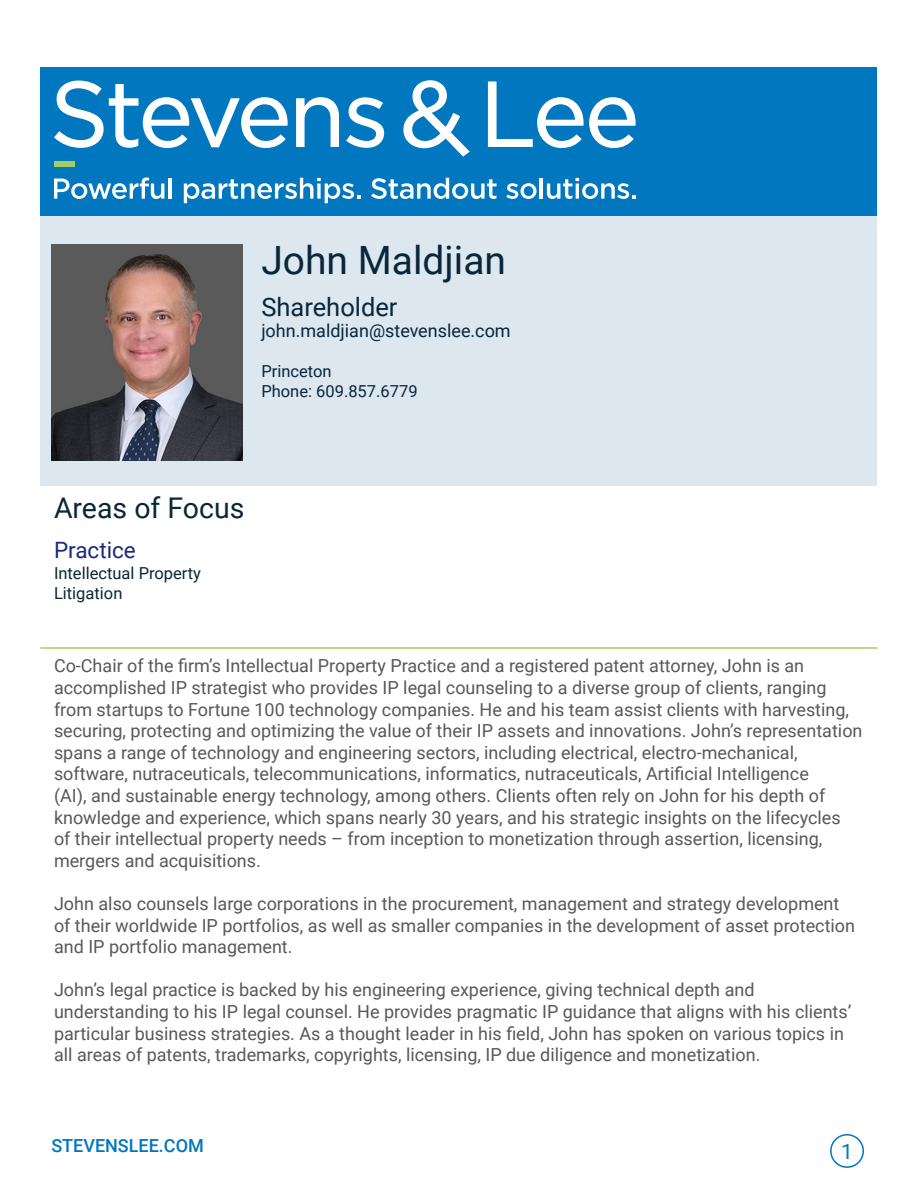
<style>
.page{position:relative;width:918px;height:1188px;background:#fff}
.page>*{position:absolute;margin:0;border:0;box-sizing:border-box;transform-origin:0 0}
.t1{font:39px "Roboto";color:#0a2639}
.t2{font:28.5px "Roboto";color:#0a2639}
.t3{font:25.5px "Roboto";color:#0a2639}
.t4{font:22.5px "Roboto";color:#1a2a7a}
.t5{font:21px "Roboto";color:#0077bf}
.t6{font:18px/21.6px "Roboto";color:#57585a}
.t7{font:18px "Roboto";color:#0a2639}
.t8{font:500 18px "Roboto";color:#0077bf}
.t9{font:16.5px/19.8px "Roboto";color:#0a2639}
</style>
<div class="page">
<div style="left:830px;top:1134px;width:34px;height:34px;border:2px solid #0077bf;border-radius:50%"></div>
<div style="left:40px;top:68px;width:838px;height:148px;background:#0077bf"></div>
<svg style="left:54px;top:81px;width:234px;height:67px"></svg>
<svg style="left:296px;top:97px;width:43px;height:50px"></svg>
<svg style="left:346px;top:97px;width:38px;height:51px"></svg>
<svg style="left:488px;top:81px;width:148px;height:67px"></svg>
<svg style="left:403px;top:80px;width:67px;height:77px"></svg>
<svg style="left:54px;top:178px;width:110px;height:21px"></svg>
<hr style="left:168px;top:178px;width:4px;height:21px;background:#fff">
<svg style="left:184px;top:178px;width:176px;height:25px"></svg>
<svg style="left:371px;top:178px;width:126px;height:21px"></svg>
<svg style="left:506px;top:183px;width:31px;height:16px"></svg>
<hr style="left:540px;top:178px;width:3px;height:21px;background:#fff">
<svg style="left:547px;top:178px;width:89px;height:21px"></svg>
<div style="left:40px;top:216px;width:838px;height:270px;background:#dce7ef"></div>
<div style="left:54px;top:161px;width:21px;height:5px;background:#a2cf5f"></div>
<hr style="left:40px;top:647px;width:838px;height:2px;background:#a2cf5f">
<img style="left:52px;top:244px;width:191px;height:216px">
<p class="t1" style="left:261px;top:233px;width:246px">John Maldjian</p>
<p class="t3" style="left:261px;top:289px;width:138px">Shareholder</p>
<p class="t7" style="left:261px;top:318px;width:251px">john.maldjian@stevenslee.com</p>
<p class="t9" style="left:261px;top:361px;width:158px">Princeton<br>Phone: 609.857.6779</p>
<p class="t2" style="left:54px;top:488px;width:192px">Areas of Focus</p>
<p class="t4" style="left:54px;top:535px;width:83px">Practice</p>
<p class="t9" style="left:54px;top:563px;width:149px">Intellectual Property<br>Litigation</p>
<p class="t6" style="left:54px;top:654px;width:810px">Co-Chair of the firm’s Intellectual Property Practice and a registered patent attorney, John is an accomplished IP strategist who provides IP legal counseling to a diverse group of clients, ranging from startups to Fortune 100 technology companies. He and his team assist clients with harvesting, securing, protecting and optimizing the value of their IP assets and innovations. John’s representation spans a range of technology and engineering sectors, including electrical, electro-mechanical, software, nutraceuticals, telecommunications, informatics, nutraceuticals, Artificial Intelligence<br>(AI), and sustainable energy technology, among others. Clients often rely on John for his depth of knowledge and experience, which spans nearly 30 years, and his strategic insights on the lifecycles<br>of their intellectual property needs – from inception to monetization through assertion, licensing, mergers and acquisitions.</p>
<p class="t6" style="left:54px;top:892px;width:803px">John also counsels large corporations in the procurement, management and strategy development of their worldwide IP portfolios, as well as smaller companies in the development of asset protection and IP portfolio management.</p>
<p class="t6" style="left:54px;top:978px;width:799px">John’s legal practice is backed by his engineering experience, giving technical depth and understanding to his IP legal counsel. He provides pragmatic IP guidance that aligns with his clients’ particular business strategies. As a thought leader in his field, John has spoken on various topics in all areas of patents, trademarks, copyrights, licensing, IP due diligence and monetization.</p>
<p class="t8" style="left:51px;top:1133px;width:154px">STEVENSLEE.COM</p>
<p class="t5" style="left:841px;top:1137px;width:13px">1</p>
</div>
